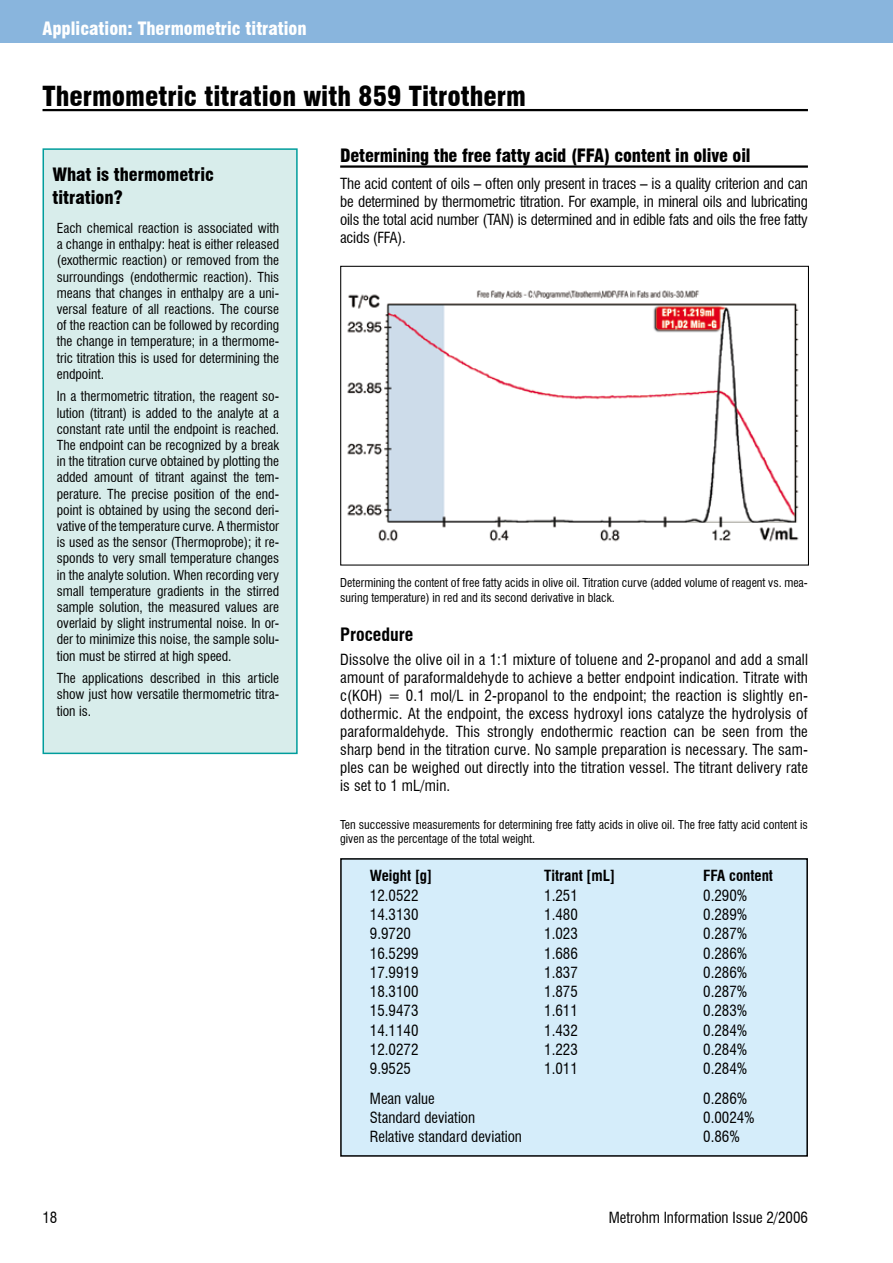
<style>
.page{position:relative;width:893px;height:1263px;background:#fff}
.page>*{position:absolute;margin:0;border:0;box-sizing:border-box;transform-origin:0 0}
.t1{font:900 condensed 27px "Swiss 721 BT";color:#000}
.t2{font:900 condensed 18px/22.5px "Swiss 721 BT";letter-spacing:-.01em;color:#000}
.t3{font:900 condensed 18px "Swiss 721 BT";color:#fff}
.t4{font:700 condensed 18px "Swiss 721 BT";color:#000}
.t5{font:condensed 15px/18px "Swiss 721 BT";color:#000;text-align:justify}
.t6{font:700 condensed 15px "Swiss 721 BT";color:#000}
.t7{font:condensed 13.5px/16.2px "Swiss 721 BT";color:#000;text-align:justify}
.t8{font:condensed 12px/14.4px "Swiss 721 BT";color:#000}
</style>
<div class="page">
<div style="left:341px;top:859px;width:466px;height:297px;background:#d5edfa"></div>
<div style="left:340px;top:858px;width:468px;height:299px;border:2px solid #000"></div>
<hr style="left:340px;top:165px;width:468px;height:3px;background:#000">
<div style="left:0;top:0;width:893px;height:43px;background:#89b5dd"></div>
<hr style="left:43px;top:109px;width:765px;height:2px;background:#000">
<img style="left:347px;top:290px;width:452px;height:252px">
<div style="left:340px;top:266px;width:469px;height:300px;border:1px solid #000"></div>
<div style="left:43px;top:149px;width:254px;height:604px;background:#d8edeb"></div>
<div style="left:43px;top:148px;width:255px;height:606px;border:2px solid #009d9c"></div>
<h2 class="t3" style="left:43px;top:18px;width:266px">Application: Thermometric titration</h2>
<h1 class="t1" style="left:43px;top:80px;width:485px">Thermometric titration with 859 Titrotherm</h1>
<h2 class="t2" style="left:53px;top:164px;width:163px">What is thermometric titration?</h2>
<p class="t7" style="left:57px;top:220px;width:224px">Each chemical reaction is associated with a change in enthalpy: heat is either released (exothermic reaction) or removed from the surroundings (endothermic reaction). This means that changes in enthalpy are a uni&shy;versal feature of all reactions. The course of the reaction can be followed by recording the change in temperature; in a thermome&shy;tric titration this is used for determining the endpoint.</p>
<p class="t7" style="left:57px;top:388px;width:224px">In a thermometric titration, the reagent so&shy;lution (titrant) is added to the analyte at a constant rate until the endpoint is reached.<br>The endpoint can be recognized by a break in the titration curve obtained by plotting the added amount of titrant against the tem&shy;perature. The precise position of the end&shy;point is obtained by using the second deri&shy;vative of the temperature curve. A thermistor is used as the sensor (Thermoprobe); it re&shy;sponds to very small temperature changes in the analyte solution. When recording very small temperature gradients in the stirred sample solution, the measured values are overlaid by slight instrumental noise. In or&shy;der to minimize this noise, the sample solu&shy;tion must be stirred at high speed.</p>
<p class="t7" style="left:57px;top:670px;width:224px">The applications described in this article show just how versatile thermometric titra&shy;tion is.</p>
<h2 class="t2" style="left:340px;top:144px;width:412px">Determining the free fatty acid (FFA) content in olive oil</h2>
<p class="t5" style="left:340px;top:174px;width:469px">The acid content of oils – often only present in traces – is a quality criterion and can be determined by thermometric titration. For example, in mineral oils and lubricating oils the total acid number (TAN) is determined and in edible fats and oils the free fatty acids (FFA).</p>
<p class="t8" style="left:340px;top:576px;width:469px">Determining the content of free fatty acids in olive oil. Titration curve (added volume of reagent vs. mea&shy;suring temperature) in red and its second derivative in black.</p>
<h2 class="t4" style="left:340px;top:623px;width:75px">Procedure</h2>
<p class="t5" style="left:340px;top:651px;width:469px">Dissolve the olive oil in a 1:1 mixture of toluene and 2-propanol and add a small amount of paraformaldehyde to achieve a better endpoint indication. Titrate with c(KOH) = 0.1 mol/L in 2-propanol to the endpoint; the reaction is slightly en&shy;dothermic. At the endpoint, the excess hydroxyl ions catalyze the hydrolysis of paraformaldehyde. This strongly endothermic reaction can be seen from the sharp bend in the titration curve. No sample preparation is necessary. The sam&shy;ples can be weighed out directly into the titration vessel. The titrant delivery rate is set to 1 mL/min.</p>
<p class="t8" style="left:340px;top:817px;width:469px">Ten successive measurements for determining free fatty acids in olive oil. The free fatty acid content is given as the percentage of the total weight.</p>
<p class="t6" style="left:370px;top:867px;width:64px">Weight [g]</p>
<p class="t6" style="left:544px;top:867px;width:72px">Titrant [mL]</p>
<p class="t6" style="left:703px;top:867px;width:71px">FFA content</p>
<p class="t5" style="left:370px;top:886px;width:50px">12.0522</p>
<p class="t5" style="left:544px;top:886px;width:35px">1.251</p>
<p class="t5" style="left:703px;top:886px;width:46px">0.290%</p>
<p class="t5" style="left:370px;top:905px;width:50px">14.3130</p>
<p class="t5" style="left:544px;top:905px;width:35px">1.480</p>
<p class="t5" style="left:703px;top:905px;width:46px">0.289%</p>
<p class="t5" style="left:370px;top:925px;width:43px">9.9720</p>
<p class="t5" style="left:544px;top:925px;width:35px">1.023</p>
<p class="t5" style="left:703px;top:925px;width:46px">0.287%</p>
<p class="t5" style="left:370px;top:944px;width:50px">16.5299</p>
<p class="t5" style="left:544px;top:944px;width:35px">1.686</p>
<p class="t5" style="left:703px;top:944px;width:46px">0.286%</p>
<p class="t5" style="left:370px;top:963px;width:50px">17.9919</p>
<p class="t5" style="left:544px;top:963px;width:35px">1.837</p>
<p class="t5" style="left:703px;top:963px;width:46px">0.286%</p>
<p class="t5" style="left:370px;top:982px;width:50px">18.3100</p>
<p class="t5" style="left:544px;top:982px;width:35px">1.875</p>
<p class="t5" style="left:703px;top:982px;width:46px">0.287%</p>
<p class="t5" style="left:370px;top:1002px;width:50px">15.9473</p>
<p class="t5" style="left:544px;top:1002px;width:35px">1.611</p>
<p class="t5" style="left:703px;top:1002px;width:46px">0.283%</p>
<p class="t5" style="left:370px;top:1021px;width:50px">14.1140</p>
<p class="t5" style="left:544px;top:1021px;width:35px">1.432</p>
<p class="t5" style="left:703px;top:1021px;width:46px">0.284%</p>
<p class="t5" style="left:370px;top:1040px;width:50px">12.0272</p>
<p class="t5" style="left:544px;top:1040px;width:35px">1.223</p>
<p class="t5" style="left:703px;top:1040px;width:46px">0.284%</p>
<p class="t5" style="left:370px;top:1060px;width:43px">9.9525</p>
<p class="t5" style="left:544px;top:1060px;width:35px">1.011</p>
<p class="t5" style="left:703px;top:1060px;width:46px">0.284%</p>
<p class="t5" style="left:370px;top:1089px;width:66px">Mean value</p>
<p class="t5" style="left:703px;top:1089px;width:46px">0.286%</p>
<p class="t5" style="left:370px;top:1108px;width:107px">Standard deviation</p>
<p class="t5" style="left:703px;top:1108px;width:53px">0.0024%</p>
<p class="t5" style="left:370px;top:1128px;width:154px">Relative standard deviation</p>
<p class="t5" style="left:703px;top:1128px;width:38px">0.86%</p>
<p class="t5" style="left:43px;top:1209px;width:16px">18</p>
<p class="t5" style="left:609px;top:1209px;width:201px">Metrohm Information Issue 2/2006</p>
</div>
